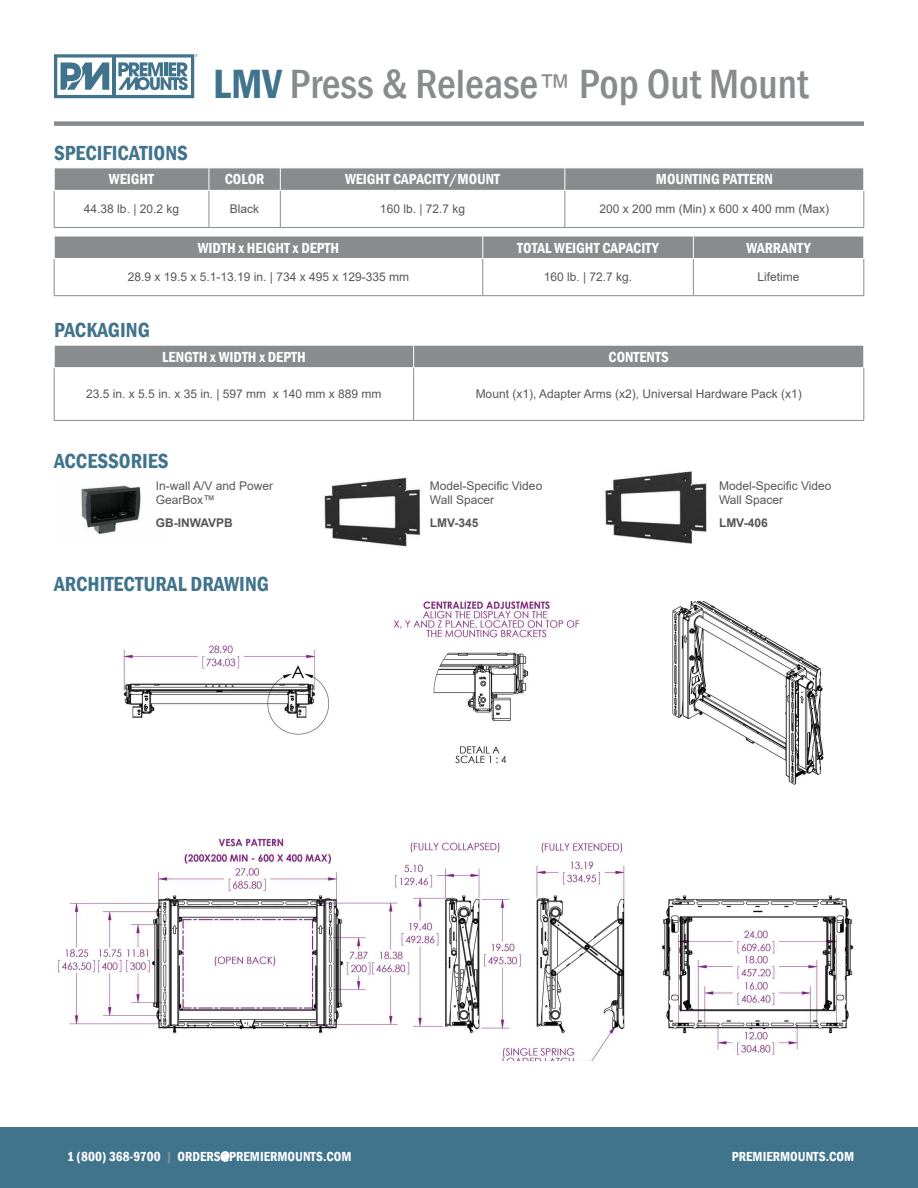
<style>
.page{position:relative;width:918px;height:1188px;background:#fff}
.page>*{position:absolute;margin:0;border:0;box-sizing:border-box;transform-origin:0 0}
.t1{font:500 condensed 42px "Franklin Gothic";color:#898c8e}
.t2{font:600 condensed 21px "Franklin Gothic";color:#40748d}
.t3{font:600 condensed 15px "Franklin Gothic";color:#fff}
.t4{font:600 condensed 13.5px "Franklin Gothic";color:#fff}
.t5{font:12px/14.4px "Arial";color:#55575a}
.t6{font:700 12px "Arial";color:#55575a}
.s1{font-weight:600;color:#40748d}
.s2{font-family:"Arial";font-weight:400;font-stretch:normal;font-size:33px}
.s3{color:#898c8e}
</style>
<div class="page">
<div style="left:0;top:1128px;width:918px;height:60px;background:#40748d"></div>
<div style="left:54px;top:121px;width:810px;height:5px;background:#898c8e"></div>
<svg style="left:54px;top:54px;width:144px;height:44px"></svg>
<hr style="left:280px;top:191px;width:1px;height:36px;background:#898c8e">
<hr style="left:565px;top:191px;width:1px;height:36px;background:#898c8e">
<hr style="left:864px;top:191px;width:1px;height:36px;background:#898c8e">
<hr style="left:209px;top:227px;width:71px;height:1px;background:#898c8e">
<hr style="left:280px;top:227px;width:285px;height:1px;background:#898c8e">
<hr style="left:565px;top:227px;width:299px;height:1px;background:#898c8e">
<hr style="left:54px;top:191px;width:1px;height:36px;background:#898c8e">
<hr style="left:209px;top:191px;width:1px;height:36px;background:#898c8e">
<hr style="left:54px;top:227px;width:155px;height:1px;background:#898c8e">
<svg style="left:54px;top:168px;width:810px;height:22px;background:#8c8f91"></svg>
<hr style="left:54px;top:259px;width:1px;height:37px;background:#898c8e">
<hr style="left:54px;top:295px;width:429px;height:1px;background:#898c8e">
<hr style="left:483px;top:295px;width:210px;height:1px;background:#898c8e">
<hr style="left:483px;top:259px;width:1px;height:37px;background:#898c8e">
<hr style="left:693px;top:259px;width:1px;height:37px;background:#898c8e">
<hr style="left:864px;top:259px;width:1px;height:37px;background:#898c8e">
<hr style="left:693px;top:295px;width:171px;height:1px;background:#898c8e">
<div style="left:54px;top:236px;width:810px;height:22px;background:#898c8e"></div>
<hr style="left:54px;top:368px;width:1px;height:52px;background:#898c8e">
<hr style="left:54px;top:420px;width:360px;height:1px;background:#898c8e">
<hr style="left:413px;top:368px;width:1px;height:52px;background:#898c8e">
<hr style="left:864px;top:368px;width:1px;height:52px;background:#898c8e">
<hr style="left:414px;top:420px;width:450px;height:1px;background:#898c8e">
<div style="left:54px;top:345px;width:810px;height:22px;background:#898c8e"></div>
<img style="left:81px;top:485px;width:60px;height:49px">
<img style="left:324px;top:477px;width:97px;height:70px">
<img style="left:605px;top:471px;width:102px;height:73px">
<img style="left:57px;top:601px;width:797px;height:460px">
<h1 class="t1" style="left:213px;top:57px;width:597px"><span class="s1">LMV</span> Press &amp; Release<span class="s2">™</span> Pop Out Mount</h1>
<h2 class="t2" style="left:54px;top:139px;width:135px">SPECIFICATIONS</h2>
<p class="t3" style="left:109px;top:169px;width:47px">WEIGHT</p>
<p class="t3" style="left:225px;top:169px;width:41px">COLOR</p>
<p class="t3" style="left:345px;top:169px;width:157px">WEIGHT CAPACITY/MOUNT</p>
<p class="t3" style="left:656px;top:169px;width:119px">MOUNTING PATTERN</p>
<p class="t5" style="left:84px;top:202px;width:97px">44.38 lb. | 20.2 kg</p>
<p class="t5" style="left:230px;top:202px;width:31px">Black</p>
<p class="t5" style="left:380px;top:202px;width:87px">160 lb. | 72.7 kg</p>
<p class="t5" style="left:600px;top:202px;width:231px">200 x 200 mm (Min) x 600 x 400 mm (Max)</p>
<p class="t3" style="left:198px;top:237px;width:143px">WIDTH x HEIGHT x DEPTH</p>
<p class="t3" style="left:517px;top:237px;width:143px">TOTAL WEIGHT CAPACITY</p>
<p class="t3" style="left:747px;top:237px;width:66px">WARRANTY</p>
<p class="t5" style="left:128px;top:270px;width:283px">28.9 x 19.5 x 5.1-13.19 in. | 734 x 495 x 129-335 mm</p>
<p class="t5" style="left:544px;top:270px;width:90px">160 lb. | 72.7 kg.</p>
<p class="t5" style="left:758px;top:270px;width:44px">Lifetime</p>
<h2 class="t2" style="left:54px;top:316px;width:97px">PACKAGING</h2>
<p class="t3" style="left:162px;top:347px;width:145px">LENGTH x WIDTH x DEPTH</p>
<p class="t3" style="left:609px;top:347px;width:62px">CONTENTS</p>
<p class="t5" style="left:86px;top:387px;width:297px">23.5 in. x 5.5 in. x 35 in. | 597 mm x 140 mm x 889 mm</p>
<p class="t5" style="left:476px;top:387px;width:328px">Mount (x1), Adapter Arms (x2), Universal Hardware Pack (x1)</p>
<h2 class="t2" style="left:54px;top:447px;width:116px">ACCESSORIES</h2>
<p class="t5" style="left:156px;top:479px;width:119px">In-wall A/V and Power<br>GearBox™</p>
<p class="t6" style="left:156px;top:514px;width:79px">GB-INWAVPB</p>
<h2 class="t2" style="left:54px;top:570px;width:216px">ARCHITECTURAL DRAWING</h2>
<p class="t5" style="left:430px;top:479px;width:114px">Model-Specific Video<br>Wall Spacer</p>
<p class="t6" style="left:430px;top:514px;width:50px">LMV-345</p>
<p class="t5" style="left:719px;top:479px;width:114px">Model-Specific Video<br>Wall Spacer</p>
<p class="t6" style="left:719px;top:514px;width:50px">LMV-406</p>
<p class="t4" style="left:67px;top:1147px;width:286px">1 (800) 368-9700 <span class="s3">|</span> ORDERS@PREMIERMOUNTS.COM</p>
<p class="t4" style="left:732px;top:1147px;width:124px">PREMIERMOUNTS.COM</p>
</div>
